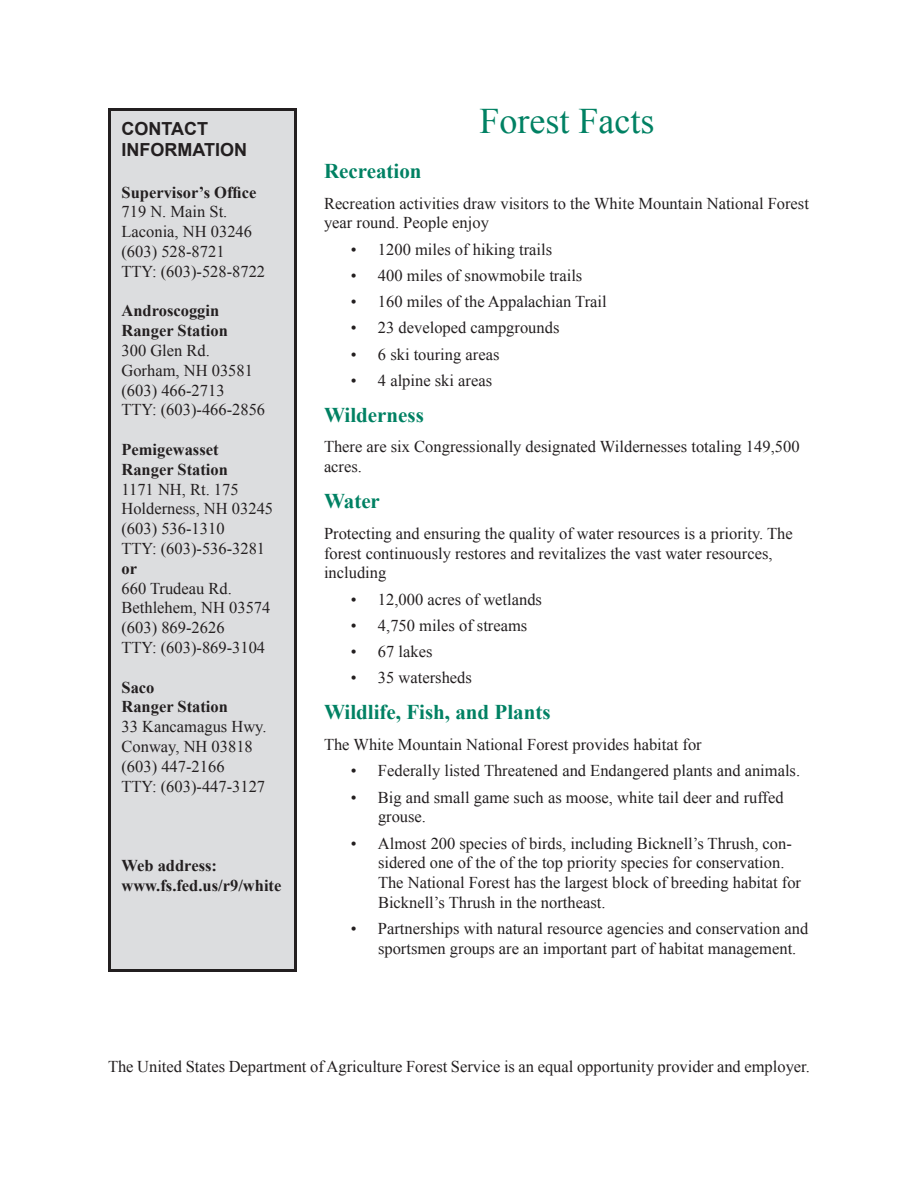
<style>
.page{position:relative;width:918px;height:1188px;background:#fff}
.page>*{position:absolute;margin:0;border:0;box-sizing:border-box;transform-origin:0 0}
.t1{font:36px "Times New Roman";color:#008163}
.t2{font:700 21px "Times New Roman";color:#008163}
.t3{font:700 18px "Arial";color:#231f20}
.t4{font:16.5px/19.8px "Times New Roman";color:#231f20}
.t5{font:700 16.5px/19.8px "Times New Roman";color:#231f20}
</style>
<div class="page">
<div style="left:110px;top:110px;width:186px;height:860px;background:#dcdddf"></div>
<div style="left:108px;top:108px;width:189px;height:864px;border:3px solid #231f20"></div>
<p class="t3" style="left:122px;top:116px;width:88px">CONTACT</p>
<p class="t3" style="left:122px;top:138px;width:127px">INFORMATION</p>
<p class="t5" style="left:122px;top:182px;width:136px">Supervisor’s Office</p>
<p class="t4" style="left:122px;top:202px;width:107px">719 N. Main St.</p>
<p class="t4" style="left:122px;top:222px;width:132px">Laconia, NH 03246</p>
<p class="t4" style="left:122px;top:241px;width:105px">(603) 528-8721</p>
<p class="t4" style="left:122px;top:261px;width:145px">TTY: (603)-528-8722</p>
<p class="t5" style="left:122px;top:301px;width:99px">Androscoggin</p>
<p class="t5" style="left:122px;top:320px;width:108px">Ranger Station</p>
<p class="t4" style="left:122px;top:340px;width:90px">300 Glen Rd.</p>
<p class="t4" style="left:122px;top:360px;width:133px">Gorham, NH 03581</p>
<p class="t4" style="left:122px;top:380px;width:105px">(603) 466-2713</p>
<p class="t4" style="left:122px;top:400px;width:145px">TTY: (603)-466-2856</p>
<p class="t5" style="left:122px;top:439px;width:99px">Pemigewasset</p>
<p class="t5" style="left:122px;top:459px;width:108px">Ranger Station</p>
<p class="t4" style="left:122px;top:479px;width:119px">1171 NH, Rt. 175</p>
<p class="t4" style="left:122px;top:499px;width:153px">Holderness, NH 03245</p>
<p class="t4" style="left:122px;top:519px;width:105px">(603) 536-1310</p>
<p class="t4" style="left:122px;top:538px;width:145px">TTY: (603)-536-3281</p>
<p class="t5" style="left:122px;top:558px;width:17px">or</p>
<p class="t4" style="left:122px;top:578px;width:112px">660 Trudeau Rd.</p>
<p class="t4" style="left:122px;top:598px;width:150px">Bethlehem, NH 03574</p>
<p class="t4" style="left:122px;top:618px;width:105px">(603) 869-2626</p>
<p class="t4" style="left:122px;top:637px;width:145px">TTY: (603)-869-3104</p>
<p class="t5" style="left:122px;top:677px;width:34px">Saco</p>
<p class="t5" style="left:122px;top:697px;width:108px">Ranger Station</p>
<p class="t4" style="left:122px;top:717px;width:147px">33 Kancamagus Hwy.</p>
<p class="t4" style="left:122px;top:736px;width:133px">Conway, NH 03818</p>
<p class="t4" style="left:122px;top:756px;width:105px">(603) 447-2166</p>
<p class="t4" style="left:122px;top:776px;width:145px">TTY: (603)-447-3127</p>
<p class="t5" style="left:122px;top:855px;width:161px">Web address: www.fs.fed.us/r9/white</p>
<p class="t1" style="left:480px;top:97px;width:176px">Forest Facts</p>
<p class="t2" style="left:324px;top:156px;width:99px">Recreation</p>
<p class="t4" style="left:324px;top:193px;width:486px">Recreation activities draw visitors to the White Mountain National Forest year round. People enjoy</p>
<p class="t4" style="left:351px;top:239px;width:203px">• 1200 miles of hiking trails</p>
<p class="t4" style="left:351px;top:265px;width:233px">• 400 miles of snowmobile trails</p>
<p class="t4" style="left:351px;top:291px;width:257px">• 160 miles of the Appalachian Trail</p>
<p class="t4" style="left:351px;top:318px;width:210px">• 23 developed campgrounds</p>
<p class="t4" style="left:351px;top:344px;width:150px">• 6 ski touring areas</p>
<p class="t4" style="left:351px;top:370px;width:143px">• 4 alpine ski areas</p>
<p class="t2" style="left:324px;top:400px;width:101px">Wilderness</p>
<p class="t4" style="left:324px;top:437px;width:477px">There are six Congressionally designated Wildernesses totaling 149,500 acres.</p>
<p class="t2" style="left:324px;top:487px;width:57px">Water</p>
<p class="t4" style="left:324px;top:523px;width:470px">Protecting and ensuring the quality of water resources is a priority. The forest continuously restores and revitalizes the vast water resources, including</p>
<p class="t4" style="left:351px;top:589px;width:193px">• 12,000 acres of wetlands</p>
<p class="t4" style="left:351px;top:615px;width:178px">• 4,750 miles of streams</p>
<p class="t4" style="left:351px;top:642px;width:83px">• 67 lakes</p>
<p class="t4" style="left:351px;top:668px;width:122px">• 35 watersheds</p>
<p class="t2" style="left:324px;top:698px;width:228px">Wildlife, Fish, and Plants</p>
<p class="t4" style="left:324px;top:734px;width:379px">The White Mountain National Forest provides habitat for</p>
<p class="t4" style="left:351px;top:761px;width:451px">• Federally listed Threatened and Endangered plants and animals.</p>
<p class="t4" style="left:378px;top:787px;width:407px;text-indent:-27px">• Big and small game such as moose, white tail deer and ruffed grouse.</p>
<p class="t4" style="left:378px;top:833px;width:425px;text-indent:-27px">• Almost 200 species of birds, including Bicknell’s Thrush, con&shy;sidered one of the of the top priority species for conservation.<br>The National Forest has the largest block of breeding habitat for Bicknell’s Thrush in the northeast.</p>
<p class="t4" style="left:378px;top:919px;width:432px;text-indent:-27px">• Partnerships with natural resource agencies and conservation and sportsmen groups are an important part of habitat management.</p>
<p class="t4" style="left:108px;top:1056px;width:703px">The United States Department of Agriculture Forest Service is an equal opportunity provider and employer.</p>
</div>
